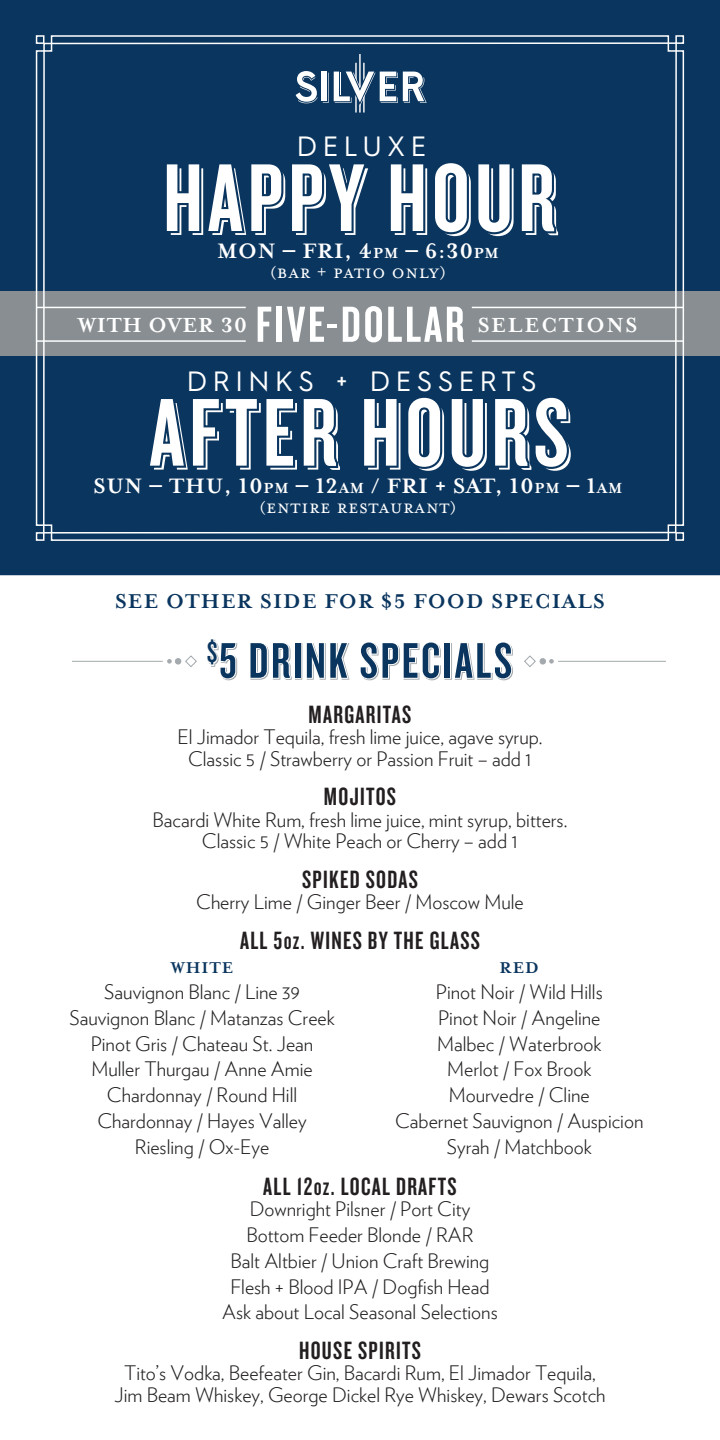
<style>
.page{position:relative;width:720px;height:1440px;background:#fff}
.page>*{position:absolute;margin:0;border:0;box-sizing:border-box;transform-origin:0 0}
.Head_2{font:100px "Knockout HTF48 Featherweight";letter-spacing:.05em;color:#fff}
.Section_Descriptions{font:52.8px "Knockout HTF48 Featherweight";letter-spacing:.05em;color:#fff}
.Head_2-2{font:52px "Knockout HTF48 Featherweight";letter-spacing:.05em;color:#0a355e}
.t1{font:28px "Hurme Geometric Sans 2";letter-spacing:.2em;color:#fff}
.Head_2-3{font:26px "Knockout HTF48 Featherweight";letter-spacing:.05em;color:#231f20}
.Section_Descriptions-2{font:700 24px "Mrs Eaves OT";letter-spacing:.03em;color:#fff}
.Section_Descriptions-3{font:700 23.4px "Mrs Eaves OT";letter-spacing:.03em;color:#fff}
.Section_Descriptions-4{font:700 23.4px "Mrs Eaves OT";letter-spacing:.07em;color:#fff}
.Head_2-4{font:700 23px "Mrs Eaves OT";letter-spacing:.05em;color:#0a355e}
.Section_Descriptions-5{font:21.8px "Mrs Eaves OT";letter-spacing:.03em;color:#fff}
.Body_2{font:300 20px/21.6px "Verlag";color:#231f20;text-align:center}
.Body_2-2{font:700 18px "Mrs Eaves OT";letter-spacing:.05em;color:#0a355e}
.s1{font-size:16.8px}
.s2{font-size:17.4px}
.s3{font-style:inherit}
</style>
<div class="page">
<div style="left:295px;top:643px;width:7px;height:37px;border:2px solid #a3a9ad"></div>
<div style="left:445px;top:643px;width:7px;height:37px;border:2px solid #a3a9ad"></div>
<svg style="left:208px;top:639px;width:30px;height:42px"></svg>
<svg style="left:250px;top:644px;width:42px;height:36px"></svg>
<div style="left:294px;top:642px;width:7px;height:37px;border:2px solid #fff"></div>
<svg style="left:306px;top:643px;width:44px;height:37px"></svg>
<svg style="left:361px;top:643px;width:80px;height:38px"></svg>
<div style="left:444px;top:642px;width:7px;height:37px;border:2px solid #fff"></div>
<svg style="left:454px;top:643px;width:59px;height:38px"></svg>
<hr style="left:72px;top:661px;width:91px;height:1px;background:#a3a9ad">
<svg style="left:167px;top:655px;width:30px;height:12px"></svg>
<hr style="left:558px;top:661px;width:108px;height:1px;background:#a3a9ad">
<svg style="left:524px;top:655px;width:30px;height:12px"></svg>
<div style="left:0;top:0;width:720px;height:576px;background:#0a355e"></div>
<div style="left:0;top:292px;width:720px;height:64px;background:#888e91"></div>
<svg style="left:35px;top:35px;width:650px;height:507px"></svg>
<svg style="left:296px;top:54px;width:131px;height:59px"></svg>
<div style="left:163px;top:150px;width:207px;height:86px;background:#0a355e"></div>
<div style="left:387px;top:159px;width:171px;height:77px;background:#0a355e"></div>
<div style="left:145px;top:384px;width:195px;height:86px;background:#0a355e"></div>
<div style="left:360px;top:394px;width:211px;height:77px;background:#0a355e"></div>
<hr style="left:36px;top:307px;width:210px;height:1px;background:#fff">
<hr style="left:36px;top:340px;width:210px;height:2px;background:#fff">
<hr style="left:472px;top:307px;width:212px;height:1px;background:#fff">
<hr style="left:472px;top:340px;width:212px;height:2px;background:#fff">
<p class="t1" style="left:297px;top:126px;width:131px">DELUXE</p>
<p class="Head_2" style="left:167px;top:152px;width:394px">HAPPY HOUR</p>
<p class="Section_Descriptions-2" style="left:217px;top:237px;width:283px">MON – FRI, 4<span class="s1">pm</span> – 6:30<span class="s1">pm</span></p>
<p class="Section_Descriptions-5" style="left:270px;top:259px;width:177px"><span class="s2">(</span>bar + patio only<span class="s2">)</span></p>
<p class="Section_Descriptions-3" style="left:78px;top:311px;width:171px">WITH OVER 30</p>
<p class="Section_Descriptions" style="left:256px;top:298px;width:210px">FIVE-DOLLAR</p>
<p class="Section_Descriptions-4" style="left:478px;top:311px;width:161px">SELECTIONS</p>
<p class="t1" style="left:187px;top:361px;width:351px">DRINKS + DESSERTS</p>
<p class="Head_2" style="left:153px;top:386px;width:421px">AFTER HOURS</p>
<p class="Section_Descriptions-2" style="left:94px;top:472px;width:530px">SUN – THU, 10<span class="s1">pm</span> – 12<span class="s1">am</span> <span class="s3">/</span> FRI + SAT, 10<span class="s1">pm</span> – 1<span class="s1">am</span></p>
<p class="Section_Descriptions-5" style="left:259px;top:494px;width:199px"><span class="s2">(</span>entire restaurant<span class="s2">)</span></p>
<p class="Head_2-4" style="left:115px;top:588px;width:491px">SEE OTHER SIDE FOR $5 FOOD SPECIALS</p>
<p class="Head_2-2" style="left:207px;top:634px;width:307px"><sup>$</sup>5 DRINK SPECIALS</p>
<p class="Head_2-3" style="left:309px;top:701px;width:104px">MARGARITAS</p>
<p class="Body_2" style="left:177px;top:725px;width:367px">El Jimador Tequila, fresh lime juice, agave syrup.</p>
<p class="Body_2" style="left:188px;top:747px;width:345px">Classic 5 / Strawberry or Passion Fruit – add 1</p>
<p class="Head_2-3" style="left:324px;top:784px;width:74px">MOJITOS</p>
<p class="Body_2" style="left:153px;top:808px;width:416px">Bacardi White Rum, fresh lime juice, mint syrup, bitters.<br>Classic 5 / White Peach or Cherry – add 1</p>
<p class="Head_2-3" style="left:302px;top:866px;width:117px">SPIKED SODAS</p>
<p class="Body_2" style="left:196px;top:890px;width:329px">Cherry Lime / Ginger Beer / Moscow Mule</p>
<p class="Head_2-3" style="left:240px;top:927px;width:241px">ALL 5oz. WINES BY THE GLASS</p>
<p class="Body_2-2" style="left:171px;top:957px;width:64px">WHITE</p>
<p class="Body_2" style="left:104px;top:980px;width:197px">Sauvignon Blanc / Line 39</p>
<p class="Body_2" style="left:69px;top:1006px;width:267px">Sauvignon Blanc / Matanzas Creek</p>
<p class="Body_2" style="left:91px;top:1032px;width:224px">Pinot Gris / Chateau St. Jean</p>
<p class="Body_2" style="left:91px;top:1057px;width:223px">Muller Thurgau / Anne Amie</p>
<p class="Body_2" style="left:107px;top:1083px;width:192px">Chardonnay / Round Hill</p>
<p class="Body_2" style="left:97px;top:1109px;width:211px">Chardonnay / Hayes Valley</p>
<p class="Body_2" style="left:135px;top:1135px;width:136px">Riesling / Ox-Eye</p>
<p class="Body_2-2" style="left:500px;top:957px;width:41px">RED</p>
<p class="Body_2" style="left:436px;top:980px;width:168px">Pinot Noir / Wild Hills</p>
<p class="Body_2" style="left:438px;top:1006px;width:164px">Pinot Noir / Angeline</p>
<p class="Body_2" style="left:437px;top:1032px;width:166px">Malbec / Waterbrook</p>
<p class="Body_2" style="left:447px;top:1057px;width:146px">Merlot / Fox Brook</p>
<p class="Body_2" style="left:449px;top:1083px;width:142px">Mourvedre / Cline</p>
<p class="Body_2" style="left:395px;top:1109px;width:250px">Cabernet Sauvignon / Auspicion</p>
<p class="Body_2" style="left:447px;top:1135px;width:146px">Syrah / Matchbook</p>
<p class="Head_2-3" style="left:263px;top:1173px;width:195px">ALL 12oz. LOCAL DRAFTS</p>
<p class="Body_2" style="left:250px;top:1197px;width:222px">Downright Pilsner / Port City</p>
<p class="Body_2" style="left:246px;top:1223px;width:229px">Bottom Feeder Blonde / RAR</p>
<p class="Body_2" style="left:231px;top:1249px;width:260px">Balt Altbier / Union Craft Brewing</p>
<p class="Body_2" style="left:230px;top:1275px;width:261px">Flesh + Blood IPA / Dogfish Head</p>
<p class="Body_2" style="left:222px;top:1300px;width:277px">Ask about Local Seasonal Selections</p>
<p class="Head_2-3" style="left:299px;top:1337px;width:123px">HOUSE SPIRITS</p>
<p class="Body_2" style="left:114px;top:1361px;width:493px">Tito’s Vodka, Beefeater Gin, Bacardi Rum, El Jimador Tequila,<br>Jim Beam Whiskey, George Dickel Rye Whiskey, Dewars Scotch</p>
</div>
